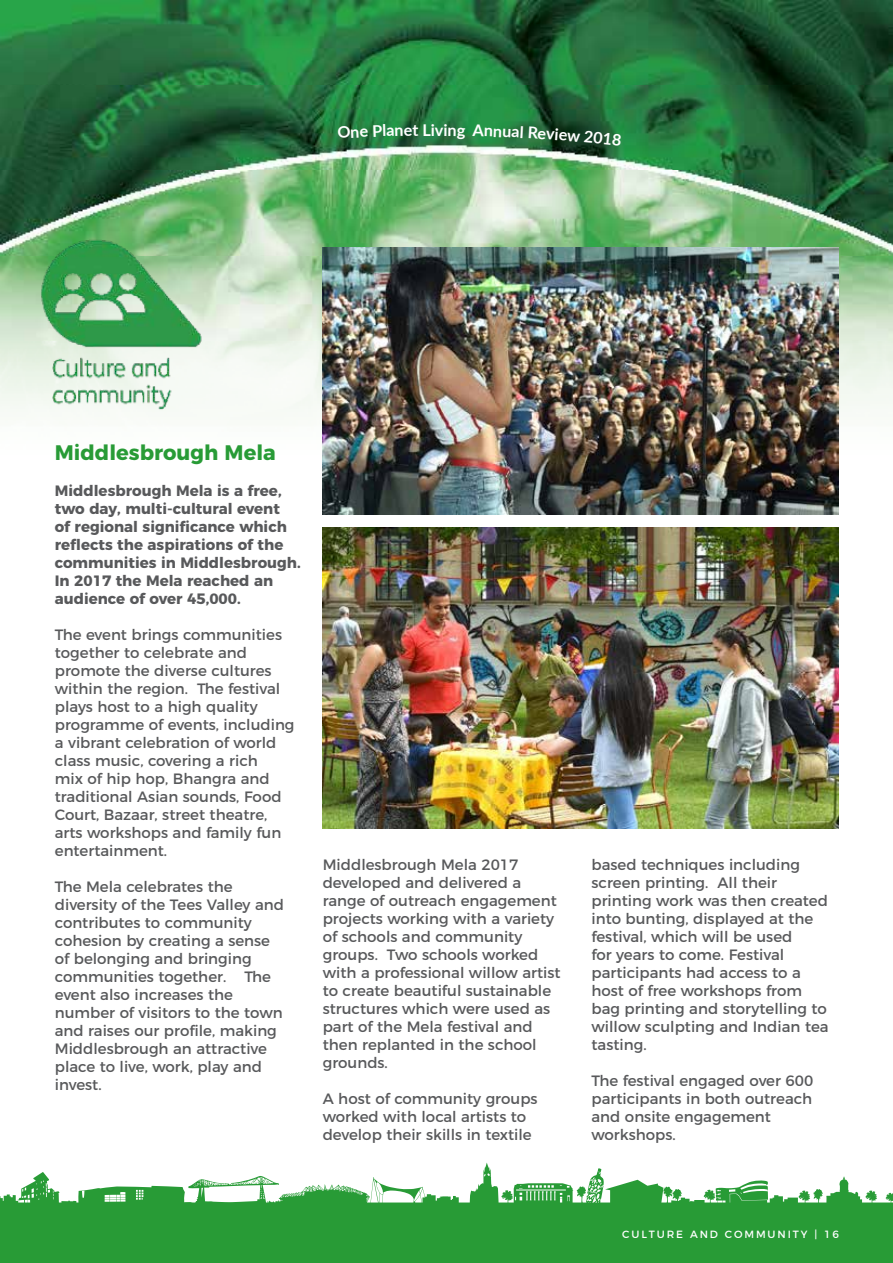
<style>
.page{position:relative;width:893px;height:1263px;background:#fff}
.page>*{position:absolute;margin:0;border:0;box-sizing:border-box;transform-origin:0 0}
.t1{font:700 21px "Montserrat";color:#289b36}
.t2{font:700 16.2px "Lato";color:#fff}
.t3{font:15px/18px "Montserrat";color:#58595b}
.t4{font:700 15px/18px "Montserrat";color:#58595b}
.t5{font:10.5px "Montserrat";letter-spacing:.18em;color:#fff}
</style>
<div class="page">
<img style="left:0;top:0;width:893px;height:580px">
<img style="left:0;top:171px;width:271px;height:301px">
<img style="left:323px;top:527px;width:516px;height:301px">
<img style="left:323px;top:248px;width:516px;height:266px">
<svg style="left:0;top:1162px;width:893px;height:101px;fill:#289b36"></svg>
<svg style="left:338px;top:124px;width:47px;height:14px"></svg>
<svg style="left:449px;top:127px;width:16px;height:12px"></svg>
<svg style="left:512px;top:126px;width:11px;height:12px"></svg>
<svg style="left:567px;top:131px;width:55px;height:15px"></svg>
<p class="t2" style="left:422px;top:118px;width:27px">Livi</p>
<p class="t2" style="left:386px;top:118px;width:33px;rotate:-1deg">anet</p>
<p class="t2" style="left:473px;top:118px;width:40px;rotate:2deg">Annu</p>
<p class="t2" style="left:529px;top:120px;width:41px;rotate:4deg">Revie</p>
<p class="t1" style="left:55px;top:435px;width:222px">Middlesbrough Mela</p>
<p class="t4" style="left:55px;top:481px;width:247px">Middlesbrough Mela is a free, two day, multi-cultural event<br>of regional significance which reflects the aspirations of the communities in Middlesbrough.<br>In 2017 the Mela reached an audience of over 45,000.</p>
<p class="t3" style="left:55px;top:625px;width:241px">The event brings communities together to celebrate and promote the diverse cultures within the region. The festival plays host to a high quality programme of events, including a vibrant celebration of world class music, covering a rich<br>mix of hip hop, Bhangra and traditional Asian sounds, Food<br>Court, Bazaar, street theatre, arts workshops and family fun entertainment.</p>
<p class="t3" style="left:55px;top:877px;width:231px">The Mela celebrates the diversity of the Tees Valley and contributes to community cohesion by creating a sense of belonging and bringing communities together. The event also increases the number of visitors to the town and raises our profile, making<br>Middlesbrough an attractive place to live, work, play and invest.</p>
<p class="t3" style="left:323px;top:854px;width:239px">Middlesbrough Mela 2017 developed and delivered a range of outreach engagement projects working with a variety of schools and community groups. Two schools worked with a professional willow artist to create beautiful sustainable structures which were used as part of the Mela festival and then replanted in the school grounds.</p>
<p class="t3" style="left:323px;top:1088px;width:216px">A host of community groups worked with local artists to develop their skills in textile</p>
<p class="t3" style="left:591px;top:854px;width:239px">based techniques including screen printing. All their printing work was then created into bunting, displayed at the festival, which will be used<br>for years to come. Festival participants had access to a host of free workshops from bag printing and storytelling to willow sculpting and Indian tea tasting.</p>
<p class="t3" style="left:591px;top:1070px;width:223px">The festival engaged over 600 participants in both outreach and onsite engagement workshops.</p>
<p class="t5" style="left:622px;top:1226px;width:218px">CULTURE AND COMMUNITY | 16</p>
</div>
